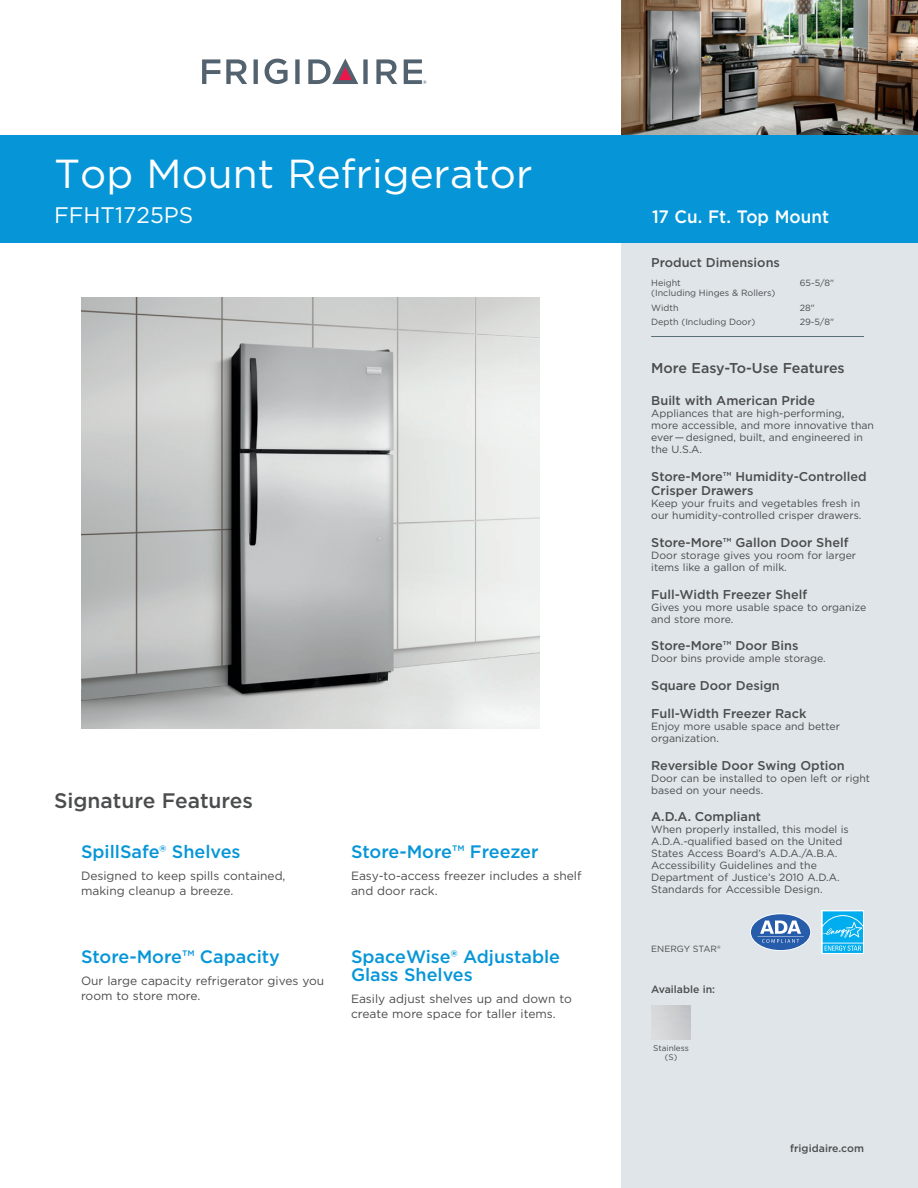
<style>
.page{position:relative;width:918px;height:1188px;background:#fff}
.page>*{position:absolute;margin:0;border:0;box-sizing:border-box;transform-origin:0 0}
.t1{font:40.5px "Gotham";color:#fff}
.t2{font:22.5px "Gotham";color:#fff}
.t3{font:500 21px "Gotham";color:#4b4c4d}
.t4{font:500 18px/18px "Gotham";color:#0696d7}
.t5{font:500 18px "Gotham";letter-spacing:-.005em;color:#fff;scale:.95 1}
.t6{font:500 14.25px "Gotham";color:#4b4c4d}
.t7{font:500 12.75px/14.2px "Gotham";color:#4b4c4d}
.t8{font:12px/15px "Gotham";color:#4b4c4d}
.t9{font:10.5px/12px "Gotham";color:#4b4c4d}
.t10{font:500 10.5px "Gotham";color:#4b4c4d}
.t11{font:9px/14.5px "Gotham";color:#4b4c4d}
.t12{font:8.25px/9px "Gotham";color:#4b4c4d;text-align:center}
</style>
<div class="page">
<img style="left:81px;top:297px;width:459px;height:432px">
<div style="left:621px;top:0;width:297px;height:1188px;background:#dfe5e9"></div>
<svg style="left:265px;top:59px;width:23px;height:25px"></svg>
<svg style="left:202px;top:59px;width:18px;height:25px"></svg>
<svg style="left:226px;top:59px;width:21px;height:25px"></svg>
<svg style="left:254px;top:59px;width:4px;height:25px"></svg>
<svg style="left:295px;top:59px;width:5px;height:25px"></svg>
<svg style="left:376px;top:59px;width:21px;height:25px"></svg>
<svg style="left:308px;top:59px;width:60px;height:25px"></svg>
<svg style="left:404px;top:59px;width:23px;height:25px"></svg>
<hr style="left:651px;top:336px;width:213px;height:1px;background:#5b6f7b">
<img style="left:621px;top:0;width:297px;height:135px">
<div style="left:0;top:135px;width:918px;height:108px;background:#0696d7"></div>
<svg style="left:822px;top:911px;width:42px;height:43px"></svg>
<svg style="left:823px;top:911px;width:40px;height:42px;background:#2abbf1"></svg>
<svg style="left:751px;top:914px;width:59px;height:36px"></svg>
<h1 class="t1" style="left:54px;top:147px;width:480px">Top Mount Refrigerator</h1>
<h2 class="t2" style="left:54px;top:201px;width:141px">FFHT1725PS</h2>
<h3 class="t5" style="left:652px;top:205px;width:188px">17 Cu. Ft. Top Mount</h3>
<h3 class="t3" style="left:54px;top:787px;width:201px">Signature Features</h3>
<h3 class="t4" style="left:81px;top:843px;width:161px">SpillSafe® Shelves</h3>
<p class="t8" style="left:81px;top:868px;width:206px">Designed to keep spills contained, making cleanup a breeze.</p>
<h3 class="t4" style="left:81px;top:947px;width:200px">Store-More™ Capacity</h3>
<p class="t8" style="left:81px;top:973px;width:245px">Our large capacity refrigerator gives you room to store more.</p>
<h3 class="t4" style="left:351px;top:843px;width:189px">Store-More™ Freezer</h3>
<p class="t8" style="left:351px;top:868px;width:232px">Easy-to-access freezer includes a shelf and door rack.</p>
<h3 class="t4" style="left:351px;top:947px;width:211px">SpaceWise® Adjustable<br>Glass Shelves</h3>
<p class="t8" style="left:351px;top:991px;width:222px">Easily adjust shelves up and down to create more space for taller items.</p>
<p class="t7" style="left:651px;top:255px;width:130px">Product Dimensions</p>
<p class="t11" style="left:651px;top:276px;width:31px">Height</p>
<p class="t11" style="left:800px;top:276px;width:36px">65-5/8"</p>
<p class="t11" style="left:651px;top:285px;width:126px">(Including Hinges &amp; Rollers)<br>Width</p>
<p class="t11" style="left:800px;top:300px;width:17px">28"</p>
<p class="t11" style="left:651px;top:315px;width:106px">Depth (Including Door)</p>
<p class="t11" style="left:800px;top:315px;width:36px">29-5/8"</p>
<h3 class="t6" style="left:651px;top:359px;width:195px">More Easy-To-Use Features</h3>
<p class="t7" style="left:651px;top:393px;width:166px">Built with American Pride</p>
<p class="t9" style="left:651px;top:407px;width:224px">Appliances that are high-performing, more accessible, and more innovative than ever — designed, built, and engineered in the U.S.A.</p>
<p class="t7" style="left:651px;top:469px;width:217px">Store-More™ Humidity-Controlled<br>Crisper Drawers</p>
<p class="t9" style="left:651px;top:497px;width:212px">Keep your fruits and vegetables fresh in our humidity-controlled crisper drawers.</p>
<p class="t7" style="left:651px;top:535px;width:199px">Store-More™ Gallon Door Shelf</p>
<p class="t9" style="left:651px;top:549px;width:206px">Door storage gives you room for larger items like a gallon of milk.</p>
<p class="t7" style="left:651px;top:587px;width:158px">Full-Width Freezer Shelf</p>
<p class="t9" style="left:651px;top:601px;width:217px">Gives you more usable space to organize and store more.</p>
<p class="t7" style="left:651px;top:639px;width:149px">Store-More™ Door Bins</p>
<p class="t9" style="left:651px;top:652px;width:176px">Door bins provide ample storage.</p>
<p class="t7" style="left:651px;top:672px;width:157px;line-height:27.8px">Square Door Design<br>Full-Width Freezer Rack</p>
<p class="t9" style="left:651px;top:720px;width:190px">Enjoy more usable space and better organization.</p>
<p class="t7" style="left:651px;top:758px;width:195px">Reversible Door Swing Option</p>
<p class="t9" style="left:651px;top:772px;width:220px">Door can be installed to open left or right based on your needs.</p>
<p class="t7" style="left:651px;top:810px;width:111px">A.D.A. Compliant</p>
<p class="t9" style="left:651px;top:823px;width:199px">When properly installed, this model is A.D.A.-qualified based on the United States Access Board’s A.D.A./A.B.A.<br>Accessibility Guidelines and the Department of Justice’s 2010 A.D.A.<br>Standards for Accessible Design.</p>
<p class="t11" style="left:651px;top:941px;width:71px">ENERGY STAR®</p>
<p class="t10" style="left:651px;top:983px;width:65px">Available in:</p>
<p class="t12" style="left:653px;top:1043px;width:37px">Stainless (S)</p>
<p class="t10" style="left:790px;top:1141px;width:75px">frigidaire.com</p>
</div>
